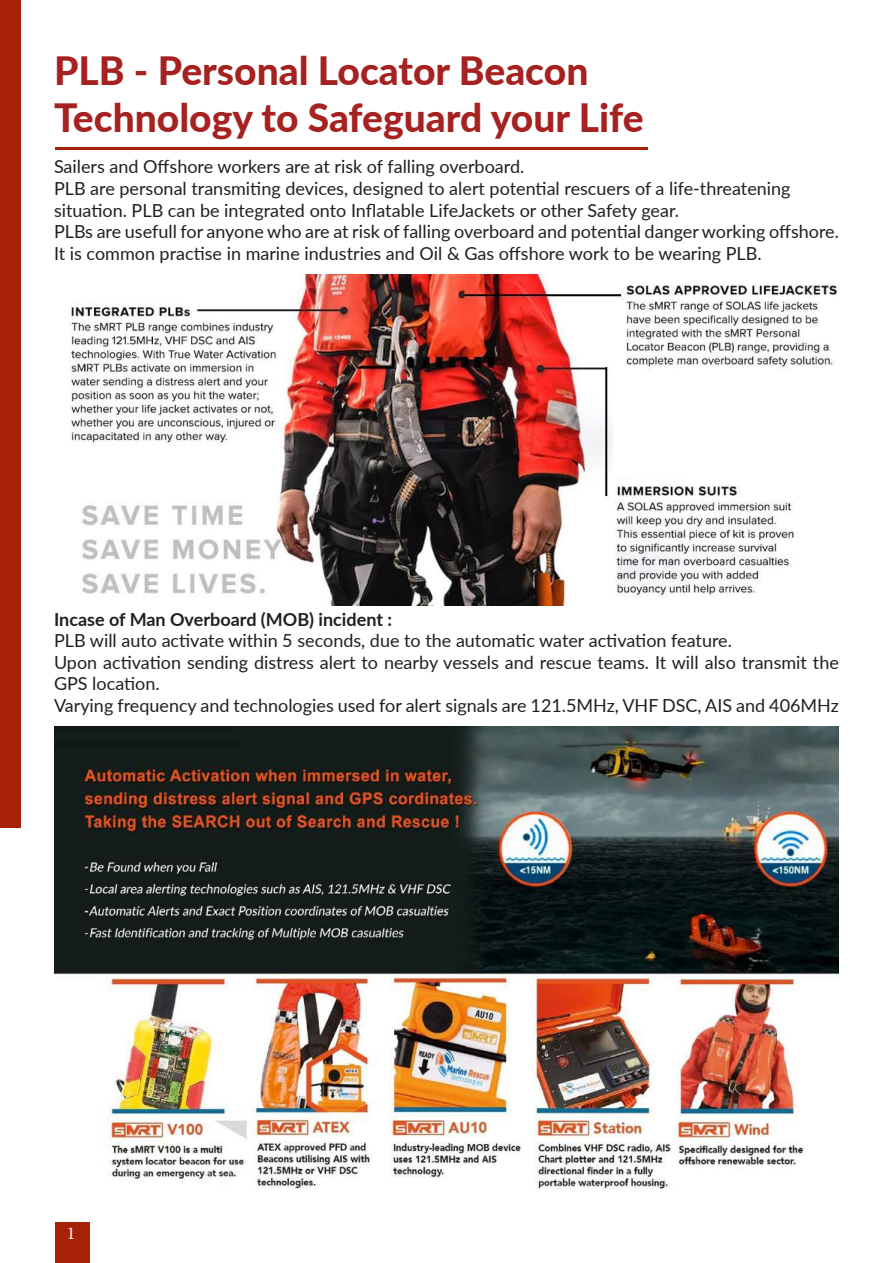
<style>
.page{position:relative;width:893px;height:1263px;background:#fff}
.page>*{position:absolute;margin:0;border:0;box-sizing:border-box;transform-origin:0 0}
.t1{font:800 39px/46.8px "Lato";color:#a52221}
.t2{font:18px/21.6px "Lato";color:#231f20}
.t3{font:700 18px "Lato";color:#231f20}
.t4{font:18px "Minion Pro";color:#fff}
</style>
<div class="page">
<div style="left:55px;top:1222px;width:34px;height:41px;background:#a72108"></div>
<img style="left:70px;top:274px;width:769px;height:331px">
<img style="left:54px;top:727px;width:785px;height:462px">
<hr style="left:55px;top:147px;width:592px;height:2px;background:#a72108">
<div style="left:0;top:0;width:21px;height:828px;background:#a72108"></div>
<h1 class="t1" style="left:54px;top:46px;width:591px">PLB - Personal Locator Beacon<br>Technology to Safeguard your Life</h1>
<p class="t2" style="left:54px;top:155px;width:786px">Sailers and Offshore workers are at risk of falling overboard.<br>PLB are personal transmiting devices, designed to alert potential rescuers of a life-threatening situation. PLB can be integrated onto Inflatable LifeJackets or other Safety gear.<br>PLBs are usefull for anyone who are at risk of falling overboard and potential danger working offshore.<br>It is common practise in marine industries and Oil &amp; Gas offshore work to be wearing PLB.</p>
<p class="t3" style="left:54px;top:606px;width:340px">Incase of Man Overboard (MOB) incident :</p>
<p class="t2" style="left:54px;top:629px;width:786px">PLB will auto activate within 5 seconds, due to the automatic water activation feature.<br>Upon activation sending distress alert to nearby vessels and rescue teams. It will also transmit the GPS location.<br>Varying frequency and technologies used for alert signals are 121.5MHz, VHF DSC, AIS and 406MHz</p>
<p class="t4" style="left:67px;top:1221px;width:10px">1</p>
</div>
